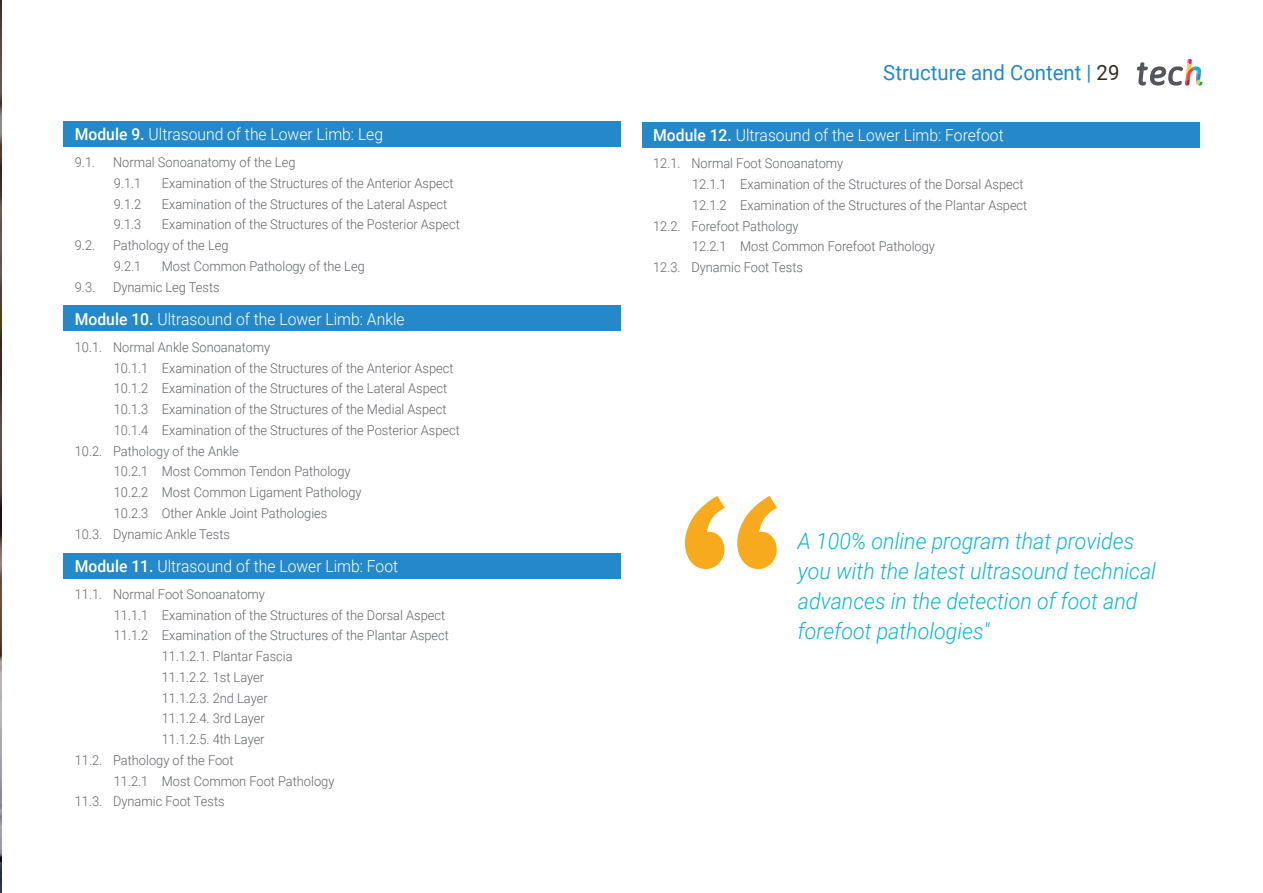
<style>
.page{position:relative;width:1263px;height:893px;background:#fff}
.page>*{position:absolute;margin:0;border:0;box-sizing:border-box;transform-origin:0 0}
.t1{font:italic 300 22.5px/30px "Roboto";color:#0fb6cf;scale:.95 1}
.t2{font:21px "Roboto";color:#2488c9}
.t3{font:300 16.5px "Roboto";color:#fff;scale:.95 1}
.t4{font:300 13.5px/20.7px "Roboto";color:#61646a;scale:.95 1}
.s1{font-weight:500}
.s2{color:#312e20}
</style>
<div class="page">
<svg style="left:1137px;top:59px;width:65px;height:27px"></svg>
<img style="left:0;top:0;width:1px;height:893px">
<svg style="left:685px;top:496px;width:92px;height:73px"></svg>
<div style="left:64px;top:121px;width:557px;height:25px;background:#2488c9"></div>
<div style="left:64px;top:306px;width:557px;height:25px;background:#2488c9"></div>
<div style="left:64px;top:553px;width:557px;height:25px;background:#2488c9"></div>
<div style="left:642px;top:122px;width:557px;height:25px;background:#2488c9"></div>
<p class="t3" style="left:75px;top:123px;width:326px"><span class="s1">Module 9.</span> Ultrasound of the Lower Limb: Leg</p>
<p class="t4" style="left:75px;top:151px;width:23px">9.1.</p>
<p class="t4" style="left:113px;top:151px;width:193px">Normal Sonoanatomy of the Leg<br>9.1.1</p>
<p class="t4" style="left:162px;top:172px;width:308px">Examination of the Structures of the Anterior Aspect</p>
<p class="t4" style="left:114px;top:193px;width:30px">9.1.2</p>
<p class="t4" style="left:162px;top:193px;width:302px">Examination of the Structures of the Lateral Aspect</p>
<p class="t4" style="left:114px;top:214px;width:30px">9.1.3</p>
<p class="t4" style="left:162px;top:214px;width:315px">Examination of the Structures of the Posterior Aspect</p>
<p class="t4" style="left:75px;top:234px;width:23px">9.2.</p>
<p class="t4" style="left:113px;top:234px;width:123px">Pathology of the Leg<br>9.2.1</p>
<p class="t4" style="left:162px;top:255px;width:215px">Most Common Pathology of the Leg</p>
<p class="t4" style="left:75px;top:276px;width:23px">9.3.</p>
<p class="t4" style="left:113px;top:276px;width:114px">Dynamic Leg Tests</p>
<p class="t3" style="left:75px;top:307px;width:349px"><span class="s1">Module 10.</span> Ultrasound of the Lower Limb: Ankle</p>
<p class="t4" style="left:75px;top:336px;width:207px">10.1. Normal Ankle Sonoanatomy</p>
<p class="t4" style="left:114px;top:357px;width:359px">10.1.1 Examination of the Structures of the Anterior Aspect</p>
<p class="t4" style="left:114px;top:378px;width:352px">10.1.2 Examination of the Structures of the Lateral Aspect</p>
<p class="t4" style="left:114px;top:398px;width:352px">10.1.3 Examination of the Structures of the Medial Aspect</p>
<p class="t4" style="left:114px;top:419px;width:366px">10.1.4 Examination of the Structures of the Posterior Aspect</p>
<p class="t4" style="left:75px;top:440px;width:174px">10.2. Pathology of the Ankle</p>
<p class="t4" style="left:114px;top:461px;width:251px">10.2.1 Most Common Tendon Pathology</p>
<p class="t4" style="left:114px;top:481px;width:262px">10.2.2 Most Common Ligament Pathology</p>
<p class="t4" style="left:114px;top:502px;width:226px">10.2.3 Other Ankle Joint Pathologies</p>
<p class="t4" style="left:75px;top:523px;width:165px">10.3. Dynamic Ankle Tests</p>
<p class="t3" style="left:75px;top:554px;width:342px"><span class="s1">Module 11.</span> Ultrasound of the Lower Limb: Foot</p>
<p class="t4" style="left:75px;top:583px;width:202px">11.1. Normal Foot Sonoanatomy</p>
<p class="t4" style="left:114px;top:604px;width:350px">11.1.1 Examination of the Structures of the Dorsal Aspect</p>
<p class="t4" style="left:114px;top:625px;width:354px">11.1.2 Examination of the Structures of the Plantar Aspect</p>
<p class="t4" style="left:162px;top:645px;width:139px">11.1.2.1. Plantar Fascia</p>
<p class="t4" style="left:162px;top:666px;width:109px">11.1.2.2. 1st Layer</p>
<p class="t4" style="left:162px;top:687px;width:113px">11.1.2.3. 2nd Layer</p>
<p class="t4" style="left:162px;top:708px;width:110px">11.1.2.4. 3rd Layer</p>
<p class="t4" style="left:162px;top:728px;width:110px">11.1.2.5. 4th Layer</p>
<p class="t4" style="left:75px;top:749px;width:169px">11.2. Pathology of the Foot</p>
<p class="t4" style="left:114px;top:770px;width:234px">11.2.1 Most Common Foot Pathology</p>
<p class="t4" style="left:75px;top:791px;width:159px">11.3. Dynamic Foot Tests</p>
<h2 class="t2" style="left:883px;top:57px;width:238px">Structure and Content | <span class="s2">29</span></h2>
<p class="t3" style="left:653px;top:124px;width:370px"><span class="s1">Module 12.</span> Ultrasound of the Lower Limb: Forefoot</p>
<p class="t4" style="left:653px;top:153px;width:202px">12.1. Normal Foot Sonoanatomy</p>
<p class="t4" style="left:692px;top:173px;width:350px">12.1.1 Examination of the Structures of the Dorsal Aspect</p>
<p class="t4" style="left:692px;top:194px;width:354px">12.1.2 Examination of the Structures of the Plantar Aspect</p>
<p class="t4" style="left:653px;top:215px;width:155px">12.2. Forefoot Pathology</p>
<p class="t4" style="left:692px;top:236px;width:257px">12.2.1 Most Common Forefoot Pathology</p>
<p class="t4" style="left:653px;top:256px;width:159px">12.3. Dynamic Foot Tests</p>
<h1 class="t1" style="left:798px;top:525px;width:378px">A 100% online program that provides you with the latest ultrasound technical advances in the detection of foot and forefoot pathologies"</h1>
</div>
